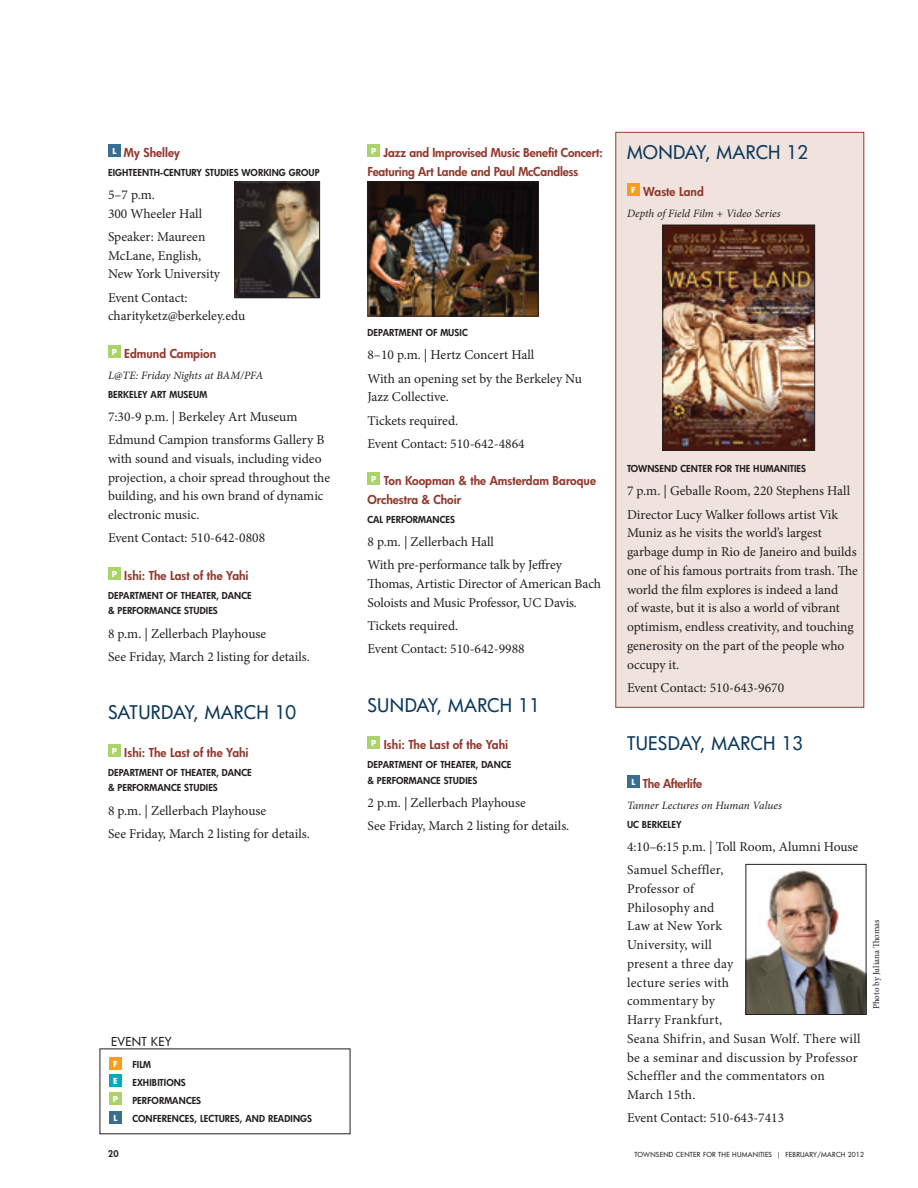
<style>
.page{position:relative;width:918px;height:1188px;background:#fff}
.page>*{position:absolute;margin:0;border:0;box-sizing:border-box;transform-origin:0 0}
.t1{font:500 18.3px "Futura CE";letter-spacing:.02em;color:#0c395d}
.t2{font:13.5px/18.8px "Minion Pro";color:#231f20}
.t3{font:13.5px/18.8px "Minion Pro";letter-spacing:.02em;color:#231f20}
.t4{font:800 12px/18.8px "Futura CE";letter-spacing:-.01em;color:#943a2f}
.t5{font:500 12px "Futura CE";letter-spacing:.02em;color:#231f20}
.t6{font:italic 11.25px "Minion Pro";color:#231f20}
.t7{font:800 9.3px/18px "Futura CE";letter-spacing:.01em;color:#231f20}
.t8{font:9px "Minion Pro";letter-spacing:-.005em;color:#231f20}
.t9{font:800 9px "Futura CE";color:#231f20}
.t10{font:700 7.95px "Futura";color:#fff}
.t11{font:500 6.75px "Futura CE";letter-spacing:.035em;color:#231f20}
</style>
<div class="page">
<div style="left:109px;top:1092px;width:13px;height:13px;background:#acd369"></div>
<div style="left:109px;top:1074px;width:13px;height:13px;background:#00abc1"></div>
<div style="left:109px;top:1057px;width:13px;height:13px;background:#f89e1c"></div>
<div style="left:109px;top:1111px;width:13px;height:13px;background:#386e8f"></div>
<div style="left:616px;top:132px;width:248px;height:575px;background:#f0e3de;border:1px solid #943a2f"></div>
<div style="left:108px;top:144px;width:13px;height:13px;background:#386e8f"></div>
<div style="left:108px;top:345px;width:13px;height:13px;background:#acd369"></div>
<div style="left:108px;top:567px;width:13px;height:13px;background:#acd369"></div>
<div style="left:108px;top:744px;width:13px;height:13px;background:#acd369"></div>
<div style="left:368px;top:144px;width:12px;height:13px;background:#acd369"></div>
<div style="left:368px;top:472px;width:12px;height:13px;background:#acd369"></div>
<div style="left:368px;top:736px;width:12px;height:13px;background:#acd369"></div>
<div style="left:627px;top:183px;width:13px;height:13px;background:#f89e1c"></div>
<div style="left:627px;top:775px;width:13px;height:13px;background:#386e8f"></div>
<img style="left:370px;top:183px;width:167px;height:131px">
<div style="left:368px;top:181px;width:171px;height:135px;border:1px solid #231f20"></div>
<img style="left:664px;top:227px;width:149px;height:222px">
<div style="left:662px;top:225px;width:153px;height:226px;border:1px solid #231f20"></div>
<img style="left:236px;top:183px;width:82px;height:113px">
<div style="left:234px;top:181px;width:86px;height:117px;border:1px solid #231f20"></div>
<img style="left:748px;top:870px;width:116px;height:143px">
<div style="left:746px;top:864px;width:120px;height:151px;border:1px solid #231f20"></div>
<p class="t4" style="left:112px;top:143px;width:69px"><sup>L</sup> MY SHELLEY</p>
<p class="t7" style="left:108px;top:163px;width:212px">EIGHTEE NTH-CENTURY STUDIES WORKING GROUP</p>
<p class="t2" style="left:108px;top:185px;width:96px">5–7 p.m.<br>300 Wheeler Hall</p>
<p class="t2" style="left:108px;top:227px;width:114px">Speaker: Maureen<br>McLane, English,<br>New York University</p>
<p class="t2" style="left:108px;top:288px;width:139px">Event Contact: charityketz@berkeley.edu</p>
<p class="t4" style="left:112px;top:344px;width:106px"><sup>P</sup> EDMUND CAMPION</p>
<p class="t6" style="left:108px;top:368px;width:157px">L@TE: Friday Nights at BAM/PFA</p>
<p class="t7" style="left:108px;top:385px;width:101px">BERKELEY ART MUSEUM</p>
<p class="t2" style="left:108px;top:405px;width:218px;line-height:23.2px">7:30-9 p.m. | Berkeley Art Museum<br>Edmund Campion transforms Gallery B</p>
<p class="t2" style="left:108px;top:449px;width:224px">with sound and visuals, including video projection, a choir spread throughout the building, and his own brand of dynamic electronic music.</p>
<p class="t2" style="left:108px;top:529px;width:159px">Event Contact: 510-642-0808</p>
<p class="t4" style="left:112px;top:566px;width:138px"><sup>P</sup> ISHI: THE LAST OF THE YAHI</p>
<p class="t7" style="left:108px;top:586px;width:7px">DEPA</p>
<p class="t7" style="left:130px;top:586px;width:68px">RTMENT OF THEATE</p>
<p class="t7" style="left:108px;top:587px;width:140px;line-height:15.8px;text-indent:103px">R, DANCE &amp; PERFORMANCE STUDIES</p>
<p class="t2" style="left:108px;top:622px;width:203px;line-height:23.2px">8 p.m. | Zellerbach Playhouse<br>See Friday, March 2 listing for details.</p>
<h1 class="t1" style="left:108px;top:700px;width:190px">SATURDAY, MARCH 10</h1>
<p class="t4" style="left:112px;top:743px;width:138px"><sup>P</sup> ISHI: THE LAST OF THE YAHI</p>
<p class="t7" style="left:108px;top:763px;width:7px">DEPA</p>
<p class="t7" style="left:130px;top:763px;width:68px">RTMENT OF THEATE</p>
<p class="t7" style="left:108px;top:764px;width:140px;line-height:15.8px;text-indent:103px">R, DANCE &amp; PERFORMANCE STUDIES</p>
<p class="t2" style="left:108px;top:799px;width:203px;line-height:23.2px">8 p.m. | Zellerbach Playhouse<br>See Friday, March 2 listing for details.</p>
<p class="t5" style="left:111px;top:1033px;width:62px">EVENT KEY</p>
<p class="t10" style="left:113px;top:1058px;width:6px">F</p>
<p class="t10" style="left:113px;top:1076px;width:6px">E</p>
<p class="t10" style="left:113px;top:1094px;width:7px">P</p>
<p class="t10" style="left:114px;top:1112px;width:5px">L</p>
<p class="t7" style="left:132px;top:1056px;width:181px">FILM<br>EXHIBITIONS<br>PERFORMANCES<br>CONFERENCES, LECTURES, AND READINGS</p>
<p class="t4" style="left:367px;top:143px;width:237px;text-indent:4px"><sup>P</sup> JAZZ AND IMPROVISED MUSIC BENEFIT CONCERT:<br>FEATURING ART LANDE AND PAUL MCCANDLESS</p>
<h1 class="t1" style="left:627px;top:139px;width:31px">MOND</h1>
<h1 class="t1" style="left:685px;top:139px;width:125px">AY, MARCH 12</h1>
<p class="t4" style="left:631px;top:182px;width:74px"><sup>F</sup> WASTE LAND</p>
<p class="t6" style="left:627px;top:206px;width:155px">Depth of Field Film + Video Series</p>
<p class="t7" style="left:368px;top:323px;width:7px">DEPA</p>
<p class="t7" style="left:389px;top:323px;width:78px">RTMENT OF MUSIC</p>
<p class="t2" style="left:368px;top:343px;width:216px;line-height:23.2px">8–10 p.m. | Hertz Concert Hall<br>With an opening set by the Berkeley Nu</p>
<p class="t2" style="left:368px;top:385px;width:159px;line-height:23.2px">Jazz Collective.<br>Tickets required.<br>Event Contact: 510-642-4864</p>
<p class="t4" style="left:367px;top:471px;width:230px;text-indent:4px"><sup>P</sup> TON KOOPMAN &amp; THE AMSTERDAM BAROQUE<br>ORCHESTRA &amp; CHOIR</p>
<p class="t7" style="left:368px;top:510px;width:89px">CAL PERFORMANCES</p>
<p class="t2" style="left:368px;top:530px;width:196px;line-height:23.2px">8 p.m. | Zellerbach Hall<br>With pre-performance talk by Jeffrey</p>
<p class="t2" style="left:368px;top:574px;width:235px">Thomas, Artistic Director of American Bach<br>Soloists and Music Professor, UC Davis.</p>
<p class="t2" style="left:368px;top:614px;width:159px;line-height:23.2px">Tickets required.<br>Event Contact: 510-642-9988</p>
<h1 class="t1" style="left:368px;top:693px;width:174px">SUNDAY, MARCH 11</h1>
<p class="t4" style="left:371px;top:735px;width:138px"><sup>P</sup> ISHI: THE LAST OF THE YAHI</p>
<p class="t7" style="left:368px;top:755px;width:7px">DEPA</p>
<p class="t7" style="left:389px;top:755px;width:68px">RTMENT OF THEATE</p>
<p class="t7" style="left:368px;top:757px;width:140px;line-height:15.8px;text-indent:103px">R, DANCE &amp; PERFORMANCE STUDIES</p>
<p class="t2" style="left:368px;top:791px;width:203px;line-height:23.2px">2 p.m. | Zellerbach Playhouse<br>See Friday, March 2 listing for details.</p>
<p class="t7" style="left:627px;top:459px;width:181px">TOWNSEND CENTE R FOR THE HUMANITIES</p>
<p class="t2" style="left:627px;top:479px;width:225px;line-height:23.2px">7 p.m. | Geballe Room, 220 Stephens Hall<br>Director Lucy Walker follows artist Vik</p>
<p class="t2" style="left:627px;top:524px;width:233px">Muniz as he visits the world’s largest garbage dump in Rio de Janeiro and builds one of his famous portraits from trash. The world the film explores is indeed a land<br>of waste, but it is also a world of vibrant optimism, endless creativity, and touching generosity on the part of the people who occupy it.</p>
<p class="t2" style="left:627px;top:678px;width:159px">Event Contact: 510-643-9670</p>
<h1 class="t1" style="left:627px;top:731px;width:177px">TUESDAY, MARCH 13</h1>
<p class="t4" style="left:631px;top:774px;width:72px"><sup>L</sup> THE AFTERLIFE</p>
<p class="t6" style="left:627px;top:798px;width:156px">Tanner Lectures on Human Values</p>
<p class="t7" style="left:627px;top:815px;width:56px">UC BERKELEY</p>
<p class="t2" style="left:627px;top:835px;width:233px;line-height:23.2px">4:10–6:15 p.m. | Toll Room, Alumni House<br>Samuel Scheffler,</p>
<p class="t3" style="left:627px;top:879px;width:235px">Professor of<br>Philosophy and<br>Law at New York<br>University, will<br>present a three day<br>lecture series with<br>commentary by<br>Harry Frankfurt,<br>Seana Shifrin, and Susan Wolf. There will be a seminar and discussion by Professor<br>Scheffler and the commentators on<br>March 15th.</p>
<p class="t2" style="left:627px;top:1109px;width:159px">Event Contact: 510-643-7413</p>
<p class="t8" style="left:870px;top:1009px;width:91px;rotate:-90deg">Photo by Juliana Thomas</p>
<p class="t9" style="left:108px;top:1148px;width:12px">20</p>
<p class="t11" style="left:635px;top:1150px;width:231px">TOWNSEND CENTER FOR THE HUMANITI ES | FEBRUARY/MARCH 2012</p>
</div>
